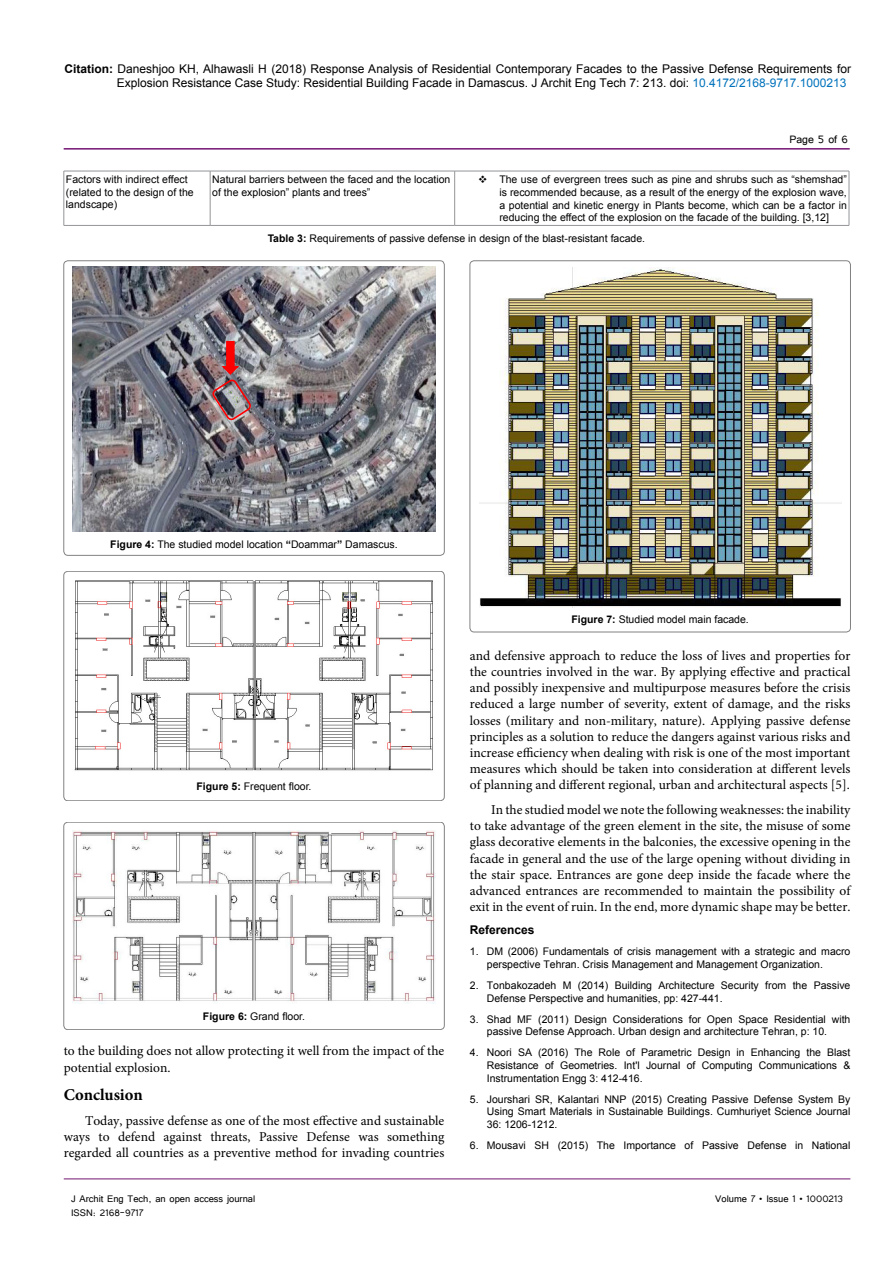
<style>
.page{position:relative;width:893px;height:1263px;background:#fff}
.page>*{position:absolute;margin:0;border:0;box-sizing:border-box;transform-origin:0 0}
.t1{font:700 16.5px "Minion Pro";color:#000}
.t2{font:13.5px/16.2px "Minion Pro";color:#000;text-align:justify}
.t3{font:13.5px "Tunga";color:#000}
.t4{font:12px/14.4px "Arial";color:#000}
.t5{font:12px "Tunga";color:#000}
.t6{font:700 12px "Arial";color:#000}
.t7{font:10.5px/12.6px "Arial";color:#000}
.s1{font-weight:700}
.s2{color:#0072bc}
</style>
<div class="page">
<hr style="left:64px;top:148px;width:786px;height:2px;background:#741472">
<hr style="left:64px;top:1179px;width:786px;height:1px;background:#741472">
<div style="left:64px;top:261px;width:380px;height:294px;border:1px solid #000;border-radius:4px"></div>
<img style="left:73px;top:267px;width:362px;height:265px">
<img style="left:212px;top:340px;width:41px;height:82px">
<div style="left:64px;top:571px;width:380px;height:230px;border:1px solid #000;border-radius:4px"></div>
<img style="left:74px;top:580px;width:359px;height:191px">
<div style="left:64px;top:822px;width:380px;height:208px;border:1px solid #000;border-radius:4px"></div>
<img style="left:73px;top:831px;width:362px;height:172px">
<hr style="left:64px;top:171px;width:146px;height:1px;background:#939598">
<hr style="left:64px;top:171px;width:1px;height:54px;background:#939598">
<hr style="left:210px;top:171px;width:245px;height:1px;background:#939598">
<hr style="left:210px;top:171px;width:1px;height:54px;background:#939598">
<hr style="left:455px;top:171px;width:394px;height:1px;background:#939598">
<hr style="left:454px;top:171px;width:1px;height:54px;background:#939598">
<hr style="left:849px;top:171px;width:1px;height:54px;background:#939598">
<hr style="left:64px;top:225px;width:146px;height:1px;background:#939598">
<hr style="left:210px;top:225px;width:245px;height:1px;background:#939598">
<hr style="left:455px;top:225px;width:394px;height:1px;background:#939598">
<div style="left:470px;top:261px;width:380px;height:371px;border:1px solid #000;border-radius:4px"></div>
<img style="left:479px;top:268px;width:362px;height:339px">
<p class="t4" style="left:117px;top:61px;width:736px;text-indent:-52px"><span class="s1">Citation:</span> Daneshjoo KH, Alhawasli H (2018) Response Analysis of Residential Contemporary Facades to the Passive Defense Requirements for<br>Explosion Resistance Case Study: Residential Building Facade in Damascus. J Archit Eng Tech 7: 213. doi: <span class="s2">10.4172/2168-9717.1000213</span></p>
<p class="t3" style="left:789px;top:131px;width:60px">Page 5 of 6</p>
<p class="t7" style="left:66px;top:173px;width:129px">Factors with indirect effect (related to the design of the landscape)</p>
<p class="t7" style="left:212px;top:173px;width:240px">Natural barriers between the faced and the location of the explosion” plants and trees”</p>
<p class="t7" style="left:499px;top:173px;width:349px;text-align:justify;text-indent:-21px">❖ The use of evergreen trees such as pine and shrubs such as “shemshad” is recommended because, as a result of the energy of the explosion wave, a potential and kinetic energy in Plants become, which can be a factor in reducing the effect of the explosion on the facade of the building. [3,12]</p>
<p class="t7" style="left:268px;top:232px;width:379px"><span class="s1">Table 3:</span> Requirements of passive defense in design of the blast-resistant facade.</p>
<p class="t7" style="left:110px;top:538px;width:289px"><span class="s1">Figure 4:</span> The studied model location <span class="s1">“</span>Doammar<span class="s1">”</span> Damascus.</p>
<p class="t7" style="left:197px;top:780px;width:116px"><span class="s1">Figure 5:</span> Frequent floor.</p>
<p class="t7" style="left:203px;top:1010px;width:104px"><span class="s1">Figure 6:</span> Grand floor.</p>
<p class="t2" style="left:64px;top:1043px;width:382px">to the building does not allow protecting it well from the impact of the potential explosion.</p>
<h1 class="t1" style="left:64px;top:1083px;width:81px">Conclusion</h1>
<p class="t2" style="left:64px;top:1112px;width:382px;text-indent:21px">Today, passive defense as one of the most effective and sustainable ways to defend against threats, Passive Defense was something regarded all countries as a preventive method for invading countries</p>
<p class="t7" style="left:571px;top:613px;width:179px"><span class="s1">Figure 7:</span> Studied model main facade.</p>
<p class="t2" style="left:470px;top:647px;width:382px">and defensive approach to reduce the loss of lives and properties for the countries involved in the war. By applying effective and practical and possibly inexpensive and multipurpose measures before the crisis reduced a large number of severity, extent of damage, and the risks losses (military and non-military, nature). Applying passive defense principles as a solution to reduce the dangers against various risks and increase efficiency when dealing with risk is one of the most important measures which should be taken into consideration at different levels of planning and different regional, urban and architectural aspects [5].</p>
<p class="t2" style="left:470px;top:802px;width:382px;text-indent:21px">In the studied model we note the following weaknesses: the inability to take advantage of the green element in the site, the misuse of some glass decorative elements in the balconies, the excessive opening in the facade in general and the use of the large opening without dividing in the stair space. Entrances are gone deep inside the facade where the advanced entrances are recommended to maintain the possibility of exit in the event of ruin. In the end, more dynamic shape may be better.</p>
<p class="t6" style="left:470px;top:922px;width:66px">References</p>
<p class="t7" style="left:487px;top:945px;width:365px;text-indent:-17px">1. DM (2006) Fundamentals of crisis management with a strategic and macro perspective Tehran. Crisis Management and Management Organization.</p>
<p class="t7" style="left:487px;top:979px;width:365px;text-indent:-17px">2. Tonbakozadeh M (2014) Building Architecture Security from the Passive<br>Defense Perspective and humanities, pp: 427-441.</p>
<p class="t7" style="left:470px;top:1013px;width:382px;text-align:center">3. Shad MF (2011) Design Considerations for Open Space Residential with passive Defense Approach. Urban design and architecture Tehran, p: 10.</p>
<p class="t7" style="left:487px;top:1046px;width:365px;text-align:justify;text-indent:-17px">4. Noori SA (2016) The Role of Parametric Design in Enhancing the Blast Resistance of Geometries. Int'l Journal of Computing Communications &amp; Instrumentation Engg 3: 412-416.</p>
<p class="t7" style="left:487px;top:1093px;width:365px;text-align:justify;text-indent:-17px">5. Jourshari SR, Kalantari NNP (2015) Creating Passive Defense System By Using Smart Materials in Sustainable Buildings. Cumhuriyet Science Journal 36: 1206-1212.</p>
<p class="t7" style="left:470px;top:1139px;width:382px">6. Mousavi SH (2015) The Importance of Passive Defense in National</p>
<p class="t5" style="left:71px;top:1190px;width:186px">J Archit Eng Tech, an open access journal</p>
<p class="t5" style="left:715px;top:1190px;width:129px">Volume 7 • Issue 1 • 1000213</p>
<p class="t5" style="left:71px;top:1205px;width:74px">ISSN: 2168-9717</p>
</div>
